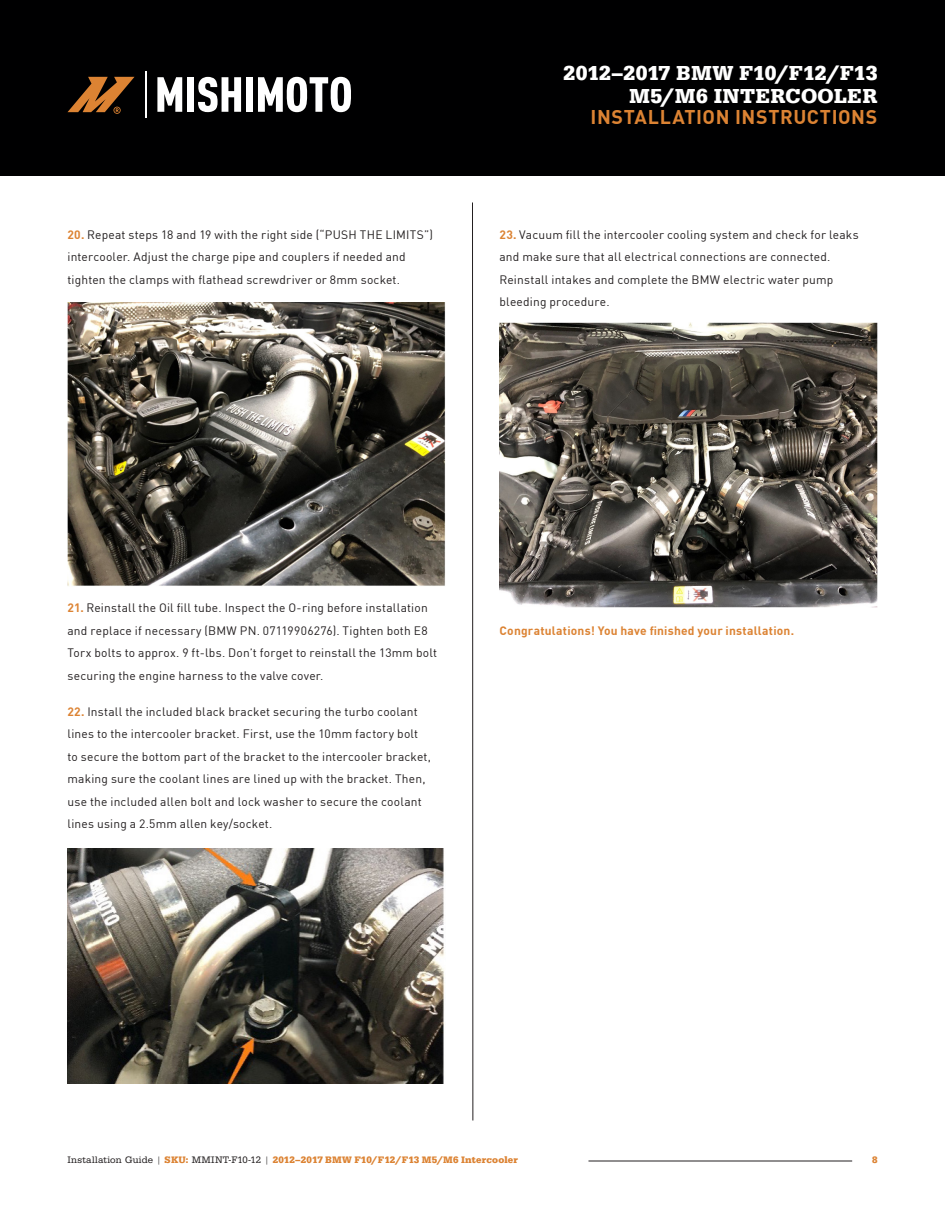
<style>
.page{position:relative;width:945px;height:1215px;background:#fff}
.page>*{position:absolute;margin:0;border:0;box-sizing:border-box;transform-origin:0 0}
.Header_MMY_Part{font:700 21px "Egyptienne URW";letter-spacing:.01em;color:#fff}
.Header_MMY_Part-2{font:700 19.5px "DINOT";letter-spacing:.03em;color:#dc8333}
.Installation_Guide_I{font:12px/22.5px "DINOT";letter-spacing:.015em;color:#231f20}
.Installation_Guide_I-2{font:700 12px "DINOT";letter-spacing:.02em;color:#dc8333}
.t1{font:700 9.75px "Egyptienne URW";letter-spacing:.015em;color:#dc8333}
.s1{font-weight:700;color:#dc8333}
.s2{font-weight:400;color:#231f20}
</style>
<div class="page">
<div style="left:0;top:0;width:945px;height:176px;background:#000001"></div>
<hr style="left:588px;top:1161px;width:264px;height:1px;background:#231f20">
<hr style="left:472px;top:202px;width:1px;height:918px;background:#231f20">
<svg style="left:157px;top:77px;width:25px;height:35px"></svg>
<div style="left:187px;top:77px;width:7px;height:35px;background:#fff"></div>
<svg style="left:198px;top:77px;width:43px;height:35px"></svg>
<div style="left:246px;top:77px;width:7px;height:35px;background:#fff"></div>
<svg style="left:258px;top:77px;width:93px;height:35px"></svg>
<hr style="left:145px;top:71px;width:2px;height:47px;background:#fff">
<svg style="left:68px;top:77px;width:67px;height:37px"></svg>
<img style="left:68px;top:303px;width:378px;height:283px">
<img style="left:68px;top:848px;width:377px;height:236px">
<img style="left:500px;top:323px;width:378px;height:285px">
<p class="Installation_Guide_I" style="left:68px;top:222px;width:367px"><span class="s1">20.</span> Repeat steps 18 and 19 with the right side (“PUSH THE LIMITS”) intercooler. Adjust the charge pipe and couplers if needed and tighten the clamps with flathead screwdriver or 8mm socket.</p>
<p class="Header_MMY_Part" style="left:564px;top:60px;width:315px">2012–2017 BMW F10/F12/F13</p>
<p class="Header_MMY_Part" style="left:629px;top:83px;width:250px">M5/M6 INTERCOOLER</p>
<p class="Header_MMY_Part-2" style="left:591px;top:102px;width:288px">INSTALLATION INSTRUCTIONS</p>
<p class="Installation_Guide_I" style="left:500px;top:222px;width:361px"><span class="s1">23.</span> Vacuum fill the intercooler cooling system and check for leaks and make sure that all electrical connections are connected.<br>Reinstall intakes and complete the BMW electric water pump bleeding procedure.</p>
<p class="Installation_Guide_I" style="left:68px;top:596px;width:371px"><span class="s1">21.</span> Reinstall the Oil fill tube. Inspect the O-ring before installation and replace if necessary (BMW PN. 07119906276). Tighten both E8<br>Torx bolts to approx. 9 ft-lbs. Don’t forget to reinstall the 13mm bolt securing the engine harness to the valve cover.</p>
<p class="Installation_Guide_I" style="left:68px;top:699px;width:365px"><span class="s1">22.</span> Install the included black bracket securing the turbo coolant lines to the intercooler bracket. First, use the 10mm factory bolt to secure the bottom part of the bracket to the intercooler bracket, making sure the coolant lines are lined up with the bracket. Then, use the included allen bolt and lock washer to secure the coolant lines using a 2.5mm allen key/socket.</p>
<p class="Installation_Guide_I-2" style="left:500px;top:621px;width:296px">Congratulations! You have finished your installation.</p>
<p class="t1" style="left:68px;top:1154px;width:452px"><span class="s2">Installation Guide |</span> SKU: <span class="s2">MMINT-F10-12 |</span> 2012–2017 BMW F10/F12/F13 M5/M6 Intercooler</p>
<p class="t1" style="left:872px;top:1154px;width:7px">8</p>
</div>
